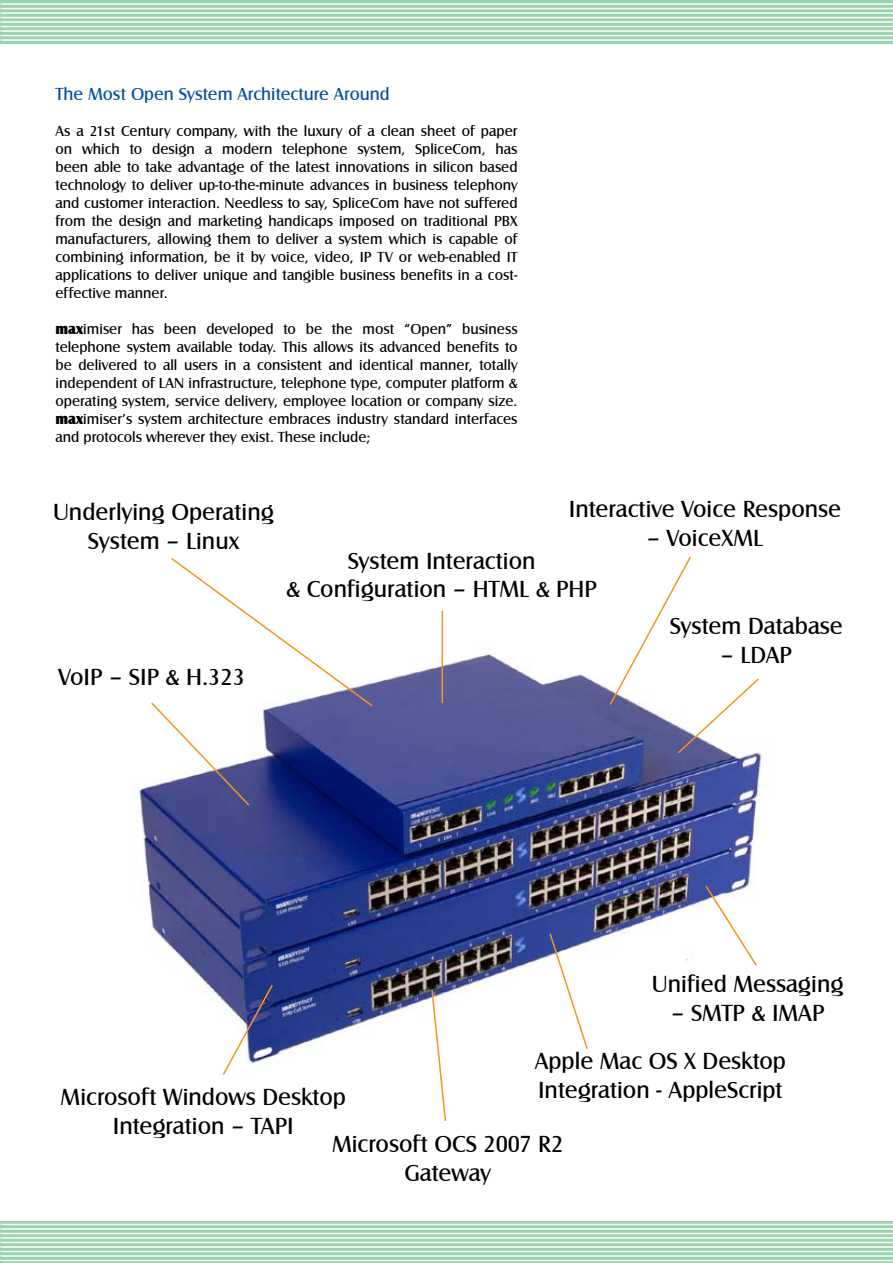
<style>
.page{position:relative;width:893px;height:1263px;background:#fff}
.page>*{position:absolute;margin:0;border:0;box-sizing:border-box;transform-origin:0 0}
.t1{font:24px/28.8px "Castle T";color:#000;text-align:center}
.t2{font:18px "Castle T";color:#034ea2}
.t3{font:15px/18px "Castle T";color:#000;text-align:justify}
.s1{font-family:"Castle T Ultr";font-size:14.25px}
</style>
<div class="page">
<hr style="left:0;top:0;width:1px;height:44px;background:#9bd3ae">
<hr style="left:0;top:1221px;width:1px;height:42px;background:#9bd3ae">
<svg style="left:0;top:1223px;width:1px;height:38px"></svg>
<svg style="left:0;top:3px;width:1px;height:38px"></svg>
<svg style="left:2px;top:0;width:891px;height:44px;background:#a1d5b3"></svg>
<svg style="left:2px;top:1221px;width:891px;height:42px;background:#a3d6b4"></svg>
<hr style="left:2px;top:1224px;width:891px;height:1px;background:#fff">
<hr style="left:2px;top:3px;width:891px;height:2px;background:#fff">
<hr style="left:2px;top:1228px;width:891px;height:2px;background:#fff">
<hr style="left:2px;top:8px;width:891px;height:1px;background:#fff">
<hr style="left:2px;top:1233px;width:891px;height:1px;background:#fff">
<hr style="left:2px;top:12px;width:891px;height:2px;background:#fff">
<hr style="left:2px;top:1237px;width:891px;height:2px;background:#fff">
<hr style="left:2px;top:17px;width:891px;height:1px;background:#fff">
<hr style="left:2px;top:1242px;width:891px;height:1px;background:#fff">
<hr style="left:2px;top:21px;width:891px;height:2px;background:#fff">
<hr style="left:2px;top:1246px;width:891px;height:2px;background:#fff">
<hr style="left:2px;top:26px;width:891px;height:1px;background:#fff">
<hr style="left:2px;top:1251px;width:891px;height:1px;background:#fff">
<hr style="left:2px;top:30px;width:891px;height:2px;background:#fff">
<hr style="left:2px;top:1255px;width:891px;height:2px;background:#fff">
<hr style="left:2px;top:35px;width:891px;height:1px;background:#fff">
<hr style="left:2px;top:1260px;width:891px;height:1px;background:#fff">
<hr style="left:2px;top:39px;width:891px;height:2px;background:#fff">
<img style="left:133px;top:610px;width:630px;height:446px">
<hr style="left:442px;top:611px;width:1px;height:92px;background:#f7931e">
<svg style="left:704px;top:884px;width:54px;height:83px"></svg>
<svg style="left:221px;top:983px;width:53px;height:92px"></svg>
<svg style="left:608px;top:556px;width:152px;height:199px"></svg>
<svg style="left:150px;top:558px;width:224px;height:249px"></svg>
<svg style="left:548px;top:932px;width:41px;height:118px"></svg>
<svg style="left:430px;top:988px;width:17px;height:133px"></svg>
<p class="t2" style="left:56px;top:84px;width:336px">The Most Open System Architecture Around</p>
<p class="t3" style="left:56px;top:122px;width:464px">As a 21st Century company, with the luxury of a clean sheet of paper on which to design a modern telephone system, SpliceCom, has been able to take advantage of the latest innovations in silicon based technology to deliver up-to-the-minute advances in business telephony and customer interaction. Needless to say, SpliceCom have not suffered from the design and marketing handicaps imposed on traditional PBX manufacturers, allowing them to deliver a system which is capable of combining information, be it by voice, video, IP TV or web-enabled IT applications to deliver unique and tangible business benefits in a cost&shy;effective manner.</p>
<p class="t3" style="left:56px;top:320px;width:464px"><span class="s1">max</span>imiser has been developed to be the most “Open” business telephone system available today. This allows its advanced benefits to be delivered to all users in a consistent and identical manner, totally independent of LAN infrastructure, telephone type, computer platform &amp; operating system, service delivery, employee location or company size. <span class="s1">max</span>imiser’s system architecture embraces industry standard interfaces and protocols wherever they exist. These include;</p>
<h1 class="t1" style="left:53px;top:498px;width:222px">Underlying Operating<br>System – Linux</h1>
<h1 class="t1" style="left:58px;top:663px;width:188px">VoIP – SIP &amp; H.323</h1>
<h1 class="t1" style="left:569px;top:495px;width:274px">Interactive Voice Response</h1>
<h1 class="t1" style="left:647px;top:524px;width:118px">– VoiceXML</h1>
<h1 class="t1" style="left:286px;top:546px;width:312px">System Interaction<br>&amp; Configuration – HTML &amp; PHP</h1>
<h1 class="t1" style="left:670px;top:612px;width:175px">System Database</h1>
<h1 class="t1" style="left:721px;top:640px;width:73px">– LDAP</h1>
<h1 class="t1" style="left:652px;top:970px;width:193px">Unified Messaging</h1>
<h1 class="t1" style="left:671px;top:998px;width:155px">– SMTP &amp; IMAP</h1>
<h1 class="t1" style="left:535px;top:1047px;width:253px">Apple Mac OS X Desktop</h1>
<h1 class="t1" style="left:61px;top:1083px;width:287px">Microsoft Windows Desktop</h1>
<h1 class="t1" style="left:538px;top:1076px;width:246px">Integration - AppleScript</h1>
<h1 class="t1" style="left:113px;top:1112px;width:182px">Integration – TAPI</h1>
<h1 class="t1" style="left:332px;top:1130px;width:233px">Microsoft OCS 2007 R2<br>Gateway</h1>
</div>
